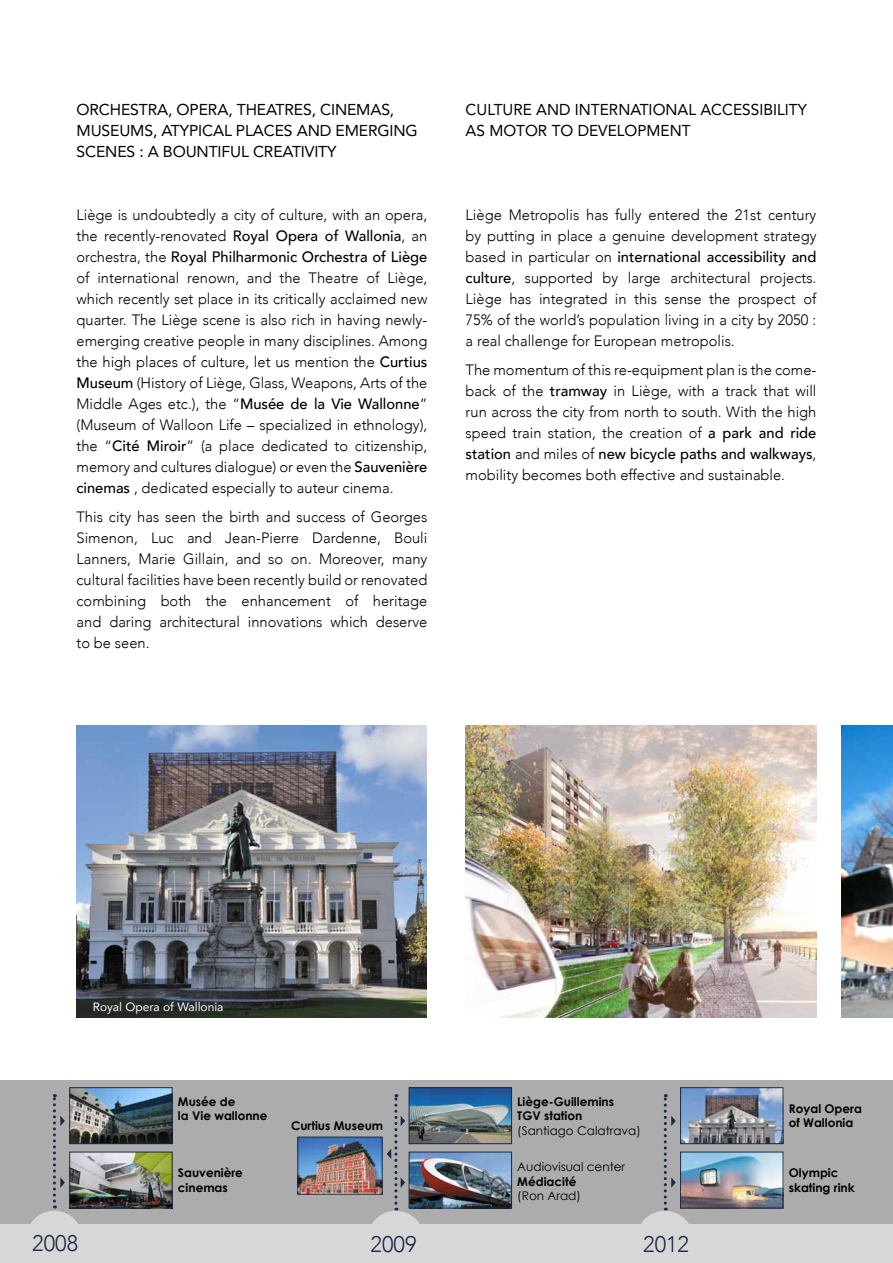
<style>
.page{position:relative;width:893px;height:1263px;background:#fff}
.page>*{position:absolute;margin:0;border:0;box-sizing:border-box;transform-origin:0 0}
.t1{font:300 22.5px "Avenir";color:#1a2944}
.t2{font:15.75px/21px "Avenir";letter-spacing:-.01em;color:#000}
.t3{font:300 15px/21px "Avenir";color:#000;text-align:justify}
.t4{font:700 12px/14.4px "Century Gothic";color:#000}
.t5{font:12px "Century Gothic";color:#000}
.t6{font:12px "Avenir";color:#fff}
.s1{font-weight:500}
</style>
<div class="page">
<div style="left:0;top:1223px;width:893px;height:40px;background:#d7d7d7"></div>
<div style="left:0;top:1080px;width:893px;height:143px;background:#acacac"></div>
<img style="left:465px;top:726px;width:351px;height:292px">
<img style="left:76px;top:726px;width:351px;height:292px">
<img style="left:682px;top:1089px;width:99px;height:53px">
<div style="left:680px;top:1087px;width:103px;height:57px;border:1px solid #1a2944"></div>
<img style="left:693px;top:1153px;width:88px;height:53px">
<div style="left:680px;top:1151px;width:103px;height:57px;border:1px solid #1a2944"></div>
<svg style="left:26px;top:1094px;width:57px;height:130px"></svg>
<img style="left:71px;top:1089px;width:100px;height:53px">
<div style="left:69px;top:1087px;width:104px;height:57px;border:1px solid #1a2944"></div>
<img style="left:71px;top:1153px;width:100px;height:53px">
<div style="left:69px;top:1151px;width:104px;height:57px;border:1px solid #1a2944"></div>
<img style="left:411px;top:1089px;width:99px;height:53px">
<div style="left:409px;top:1087px;width:103px;height:57px;border:1px solid #1a2944"></div>
<img style="left:424px;top:1153px;width:86px;height:53px">
<div style="left:409px;top:1151px;width:103px;height:57px;border:1px solid #1a2944"></div>
<img style="left:299px;top:1139px;width:68px;height:53px">
<div style="left:297px;top:1137px;width:85px;height:57px;border:1px solid #1a2944"></div>
<img style="left:842px;top:726px;width:51px;height:292px">
<img style="left:367px;top:1094px;width:57px;height:130px">
<svg style="left:636px;top:1094px;width:57px;height:130px"></svg>
<p class="t2" style="left:77px;top:98px;width:341px">ORCHESTRA, OPERA, THEATRES, CINEMAS,<br>MUSEUMS, ATYPICAL PLACES AND EMERGING<br>SCENES : A BOUNTIFUL CREATIVITY</p>
<p class="t3" style="left:77px;top:204px;width:352px">Liège is undoubtedly a city of culture, with an opera, the recently-renovated <span class="s1">Royal Opera of Wallonia</span>, an orchestra, the <span class="s1">Royal Philharmonic Orchestra of Liège </span>of international renown, and the Theatre of Liège, which recently set place in its critically acclaimed new quarter. The Liège scene is also rich in having newly&shy;emerging creative people in many disciplines. Among the high places of culture, let us mention the <span class="s1">Curtius M useum</span> (History of Liège, Glass, Weapons, Arts of the Middle Ages etc.), the “<span class="s1">M usée de la Vie Wallonne</span>” (Museum of Walloon Life – specialized in ethnology), the “<span class="s1">Cité M iroir</span>” (a place dedicated to citizenship, memory and cultures dialogue) or even the <span class="s1">Sauvenière cinemas</span> , dedicated especially to auteur cinema.</p>
<p class="t3" style="left:77px;top:507px;width:352px">This city has seen the birth and success of Georges Simenon, Luc and Jean-Pierre Dardenne, Bouli Lanners, Marie Gillain, and so on. Moreover, many cultural facilities have been recently build or renovated combining both the enhancement of heritage and daring architectural innovations which deserve to be seen.</p>
<p class="t2" style="left:466px;top:98px;width:343px">CULTURE AND INTERNATIONAL ACCESSIBILITY<br>AS MOTOR TO DEVELOPMENT</p>
<p class="t3" style="left:466px;top:204px;width:352px">Liège Metropolis has fully entered the 21st century by putting in place a genuine development strategy based in particular on <span class="s1">international accessibility and culture</span>, supported by large architectural projects.<br>Liège has integrated in this sense the prospect of 75% of the world’s population living in a city by 2050 : a real challenge for European metropolis.</p>
<p class="t3" style="left:466px;top:360px;width:352px">The momentum of this re-equipment plan is the come&shy;back of the <span class="s1">tramway</span> in Liège, with a track that will run across the city from north to south. With the high speed train station, the creation of <span class="s1">a park and ride station</span> and miles of <span class="s1">new bicycle paths and walkways</span>, mobility becomes both effective and sustainable.</p>
<p class="t6" style="left:93px;top:997px;width:132px">ROYAL OPERA OF WALLONIA</p>
<p class="t4" style="left:178px;top:1094px;width:91px">Musée de<br>la Vie wallonne</p>
<p class="t4" style="left:178px;top:1165px;width:67px">Sauvenière cinemas</p>
<p class="t4" style="left:291px;top:1118px;width:94px">Curtius Museum</p>
<p class="t4" style="left:517px;top:1094px;width:98px">Liège-Guillemins<br>TGV station</p>
<p class="t5" style="left:517px;top:1123px;width:125px">(Santiago Calatrava)</p>
<p class="t5" style="left:517px;top:1159px;width:109px">Audiovisual center</p>
<p class="t4" style="left:517px;top:1174px;width:61px">Médiacité</p>
<p class="t5" style="left:517px;top:1188px;width:65px">(Ron Arad)</p>
<p class="t4" style="left:789px;top:1101px;width:75px">Royal Opera of Wallonia</p>
<p class="t4" style="left:789px;top:1165px;width:67px">Olympic skating rink</p>
<h1 class="t1" style="left:32px;top:1230px;width:47px">2008</h1>
<h1 class="t1" style="left:371px;top:1230px;width:47px">2009</h1>
<h1 class="t1" style="left:643px;top:1230px;width:47px">2012</h1>
</div>
